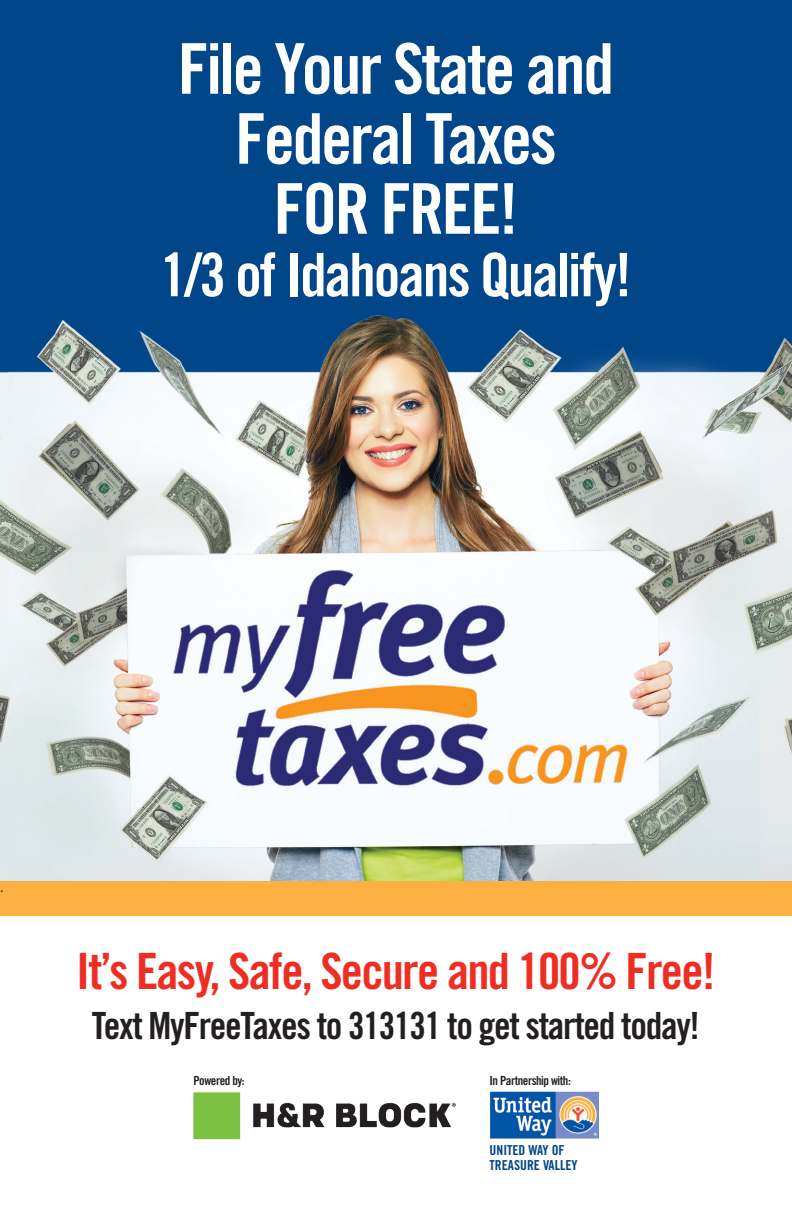
<style>
.page{position:relative;width:792px;height:1224px;background:#fff}
.page>*{position:absolute;margin:0;border:0;box-sizing:border-box;transform-origin:0 0}
.t1{font:70px/70px "Trade Gothic Bold Cond Twenty";letter-spacing:-.035em;color:#fff;text-align:center}
.t2{font:60px "Trade Gothic Bold Cond Twenty";letter-spacing:-.035em;color:#fff}
.t3{font:50px "Trade Gothic Bold Cond Twenty";letter-spacing:-.035em;color:#ee2e22}
.t4{font:37.5px "Trade Gothic Bold Cond Twenty";letter-spacing:-.035em;color:#231f20}
.t5{font:15px "Minion Pro";color:#231f20}
.t6{font:13.8px "Trade Gothic Bold Cond Twenty";color:#014689}
.t7{font:12.5px "Trade Gothic Bold Cond Twenty";letter-spacing:-.035em;color:#231f20}
</style>
<div class="page">
<div style="left:0;top:0;width:792px;height:434px;background:#014689"></div>
<img style="left:0;top:315px;width:792px;height:566px">
<div style="left:0;top:881px;width:792px;height:35px;background:#fbb03f"></div>
<img style="left:194px;top:1091px;width:404px;height:49px">
<p class="t1" style="left:178px;top:33px;width:438px">File Your State and<br>Federal Taxes<br>FOR FREE!</p>
<p class="t2" style="left:160px;top:238px;width:473px">1/3 of Idahoans Qualify!</p>
<p class="t5" style="left:0;top:877px;width:5px">.</p>
<p class="t3" style="left:76px;top:941px;width:641px">It’s Easy, Safe, Secure and 100% Free!</p>
<p class="t4" style="left:92px;top:1003px;width:610px">Text MyFreeTaxes to 313131 to get started today!</p>
<p class="t7" style="left:194px;top:1073px;width:53px">Powered by:</p>
<p class="t7" style="left:490px;top:1073px;width:83px">In Partnership with:</p>
<p class="t6" style="left:490px;top:1142px;width:77px">UNITED WAY OF</p>
<p class="t6" style="left:490px;top:1157px;width:90px">TREASURE VALLEY</p>
</div>
